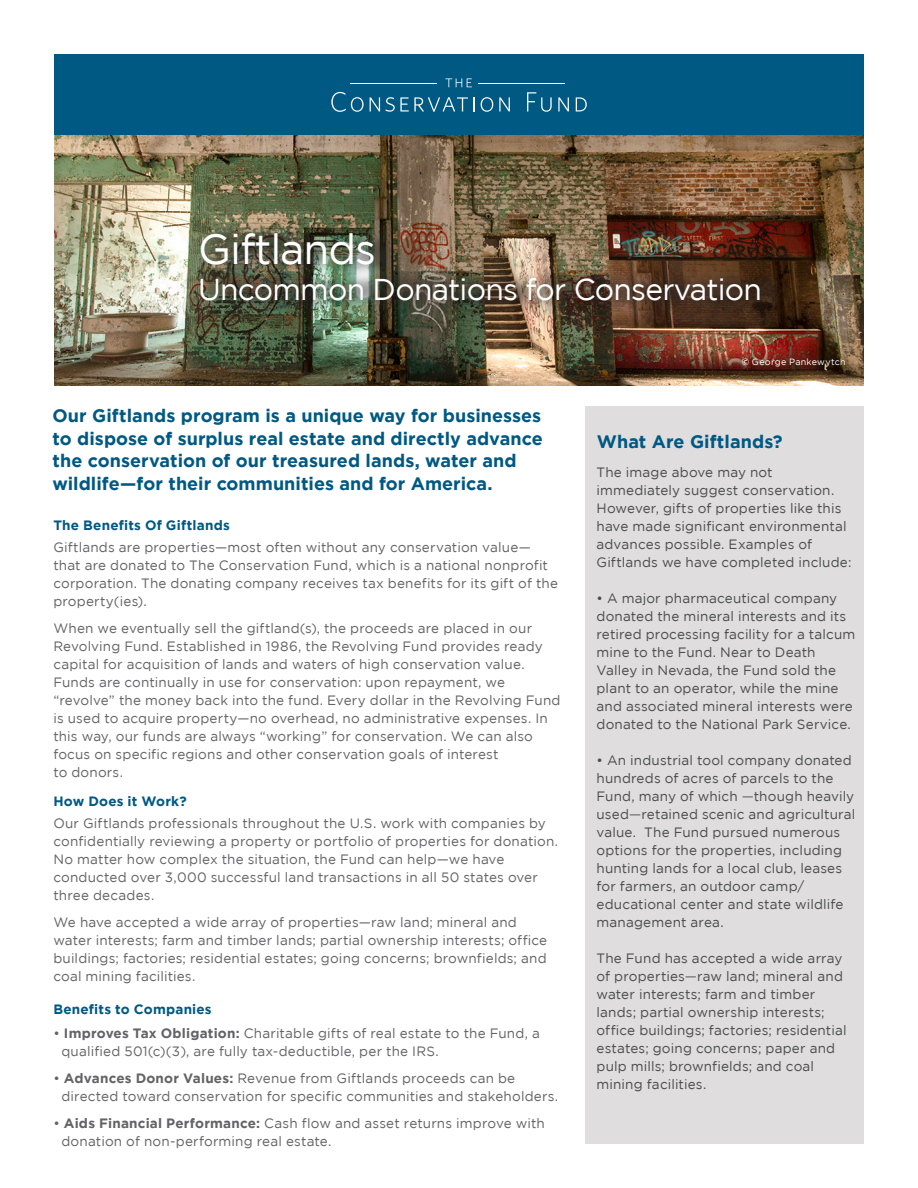
<style>
.page{position:relative;width:918px;height:1188px;background:#fff}
.page>*{position:absolute;margin:0;border:0;box-sizing:border-box;transform-origin:0 0}
.t1{font:42px "Gotham";letter-spacing:-.025em;color:#fff}
.t2{font:30px "Gotham";letter-spacing:-.025em;color:#fff}
.Statistic{font:700 18px/22.5px "Gotham";color:#005983}
.Copy{font:13.5px/18px "Gotham";letter-spacing:.01em;color:#636366}
.Side_Bar_Copy{font:13.5px/18px "Gotham";letter-spacing:.01em;color:#4b4c4d}
.t3{font:700 13.5px "Gotham";letter-spacing:.015em;color:#005983}
.t4{font:9px "Gotham";letter-spacing:.03em;color:#fff}
.s1{font-weight:700}
.s2{color:#636366}
</style>
<div class="page">
<img style="left:54px;top:135px;width:810px;height:251px">
<div style="left:54px;top:54px;width:810px;height:81px;background:#005983"></div>
<svg style="left:331px;top:92px;width:33px;height:20px"></svg>
<svg style="left:370px;top:97px;width:10px;height:14px"></svg>
<svg style="left:386px;top:97px;width:89px;height:15px"></svg>
<svg style="left:481px;top:97px;width:12px;height:15px"></svg>
<svg style="left:499px;top:97px;width:11px;height:14px"></svg>
<svg style="left:527px;top:92px;width:25px;height:20px"></svg>
<svg style="left:558px;top:97px;width:11px;height:14px"></svg>
<svg style="left:576px;top:97px;width:11px;height:14px"></svg>
<svg style="left:445px;top:78px;width:27px;height:9px"></svg>
<hr style="left:479px;top:84px;width:86px;height:1px;background:#fff">
<hr style="left:351px;top:84px;width:86px;height:1px;background:#fff">
<div style="left:585px;top:406px;width:279px;height:738px;background:#dfddde"></div>
<div style="left:200px;top:219px;width:588px;height:95px;background:#231f20;opacity:.53"></div>
<p class="t1" style="left:198px;top:226px;width:179px">Giftlands</p>
<p class="t2" style="left:198px;top:273px;width:565px">Uncommon Donations for Conservation</p>
<h2 class="Statistic" style="left:52px;top:404px;width:492px">Our Giftlands program is a unique way for businesses to dispose of surplus real estate and directly advance the conservation of our treasured lands, water and wildlife—for their communities and for America.</h2>
<h2 class="t3" style="left:53px;top:517px;width:178px">The Benefits Of Giftlands</h2>
<p class="Copy" style="left:53px;top:538px;width:506px">Giftlands are properties—most often without any conservation value— that are donated to The Conservation Fund, which is a national nonprofit corporation. The donating company receives tax benefits for its gift of the property(ies).</p>
<p class="Copy" style="left:53px;top:619px;width:509px">When we eventually sell the giftland(s), the proceeds are placed in our Revolving Fund. Established in 1986, the Revolving Fund provides ready capital for acquisition of lands and waters of high conservation value.<br>Funds are continually in use for conservation: upon repayment, we “revolve” the money back into the fund. Every dollar in the Revolving Fund is used to acquire property—no overhead, no administrative expenses. In this way, our funds are always “working” for conservation. We can also focus on specific regions and other conservation goals of interest<br>to donors.</p>
<h2 class="t3" style="left:53px;top:793px;width:135px">How Does it Work?</h2>
<p class="Copy" style="left:53px;top:814px;width:506px">Our Giftlands professionals throughout the U.S. work with companies by confidentially reviewing a property or portfolio of properties for donation.<br>No matter how complex the situation, the Fund can help—we have conducted over 3,000 successful land transactions in all 50 states over three decades.</p>
<p class="Copy" style="left:53px;top:913px;width:495px">We have accepted a wide array of properties—raw land; mineral and water interests; farm and timber lands; partial ownership interests; office buildings; factories; residential estates; going concerns; brownfields; and coal mining facilities.</p>
<h2 class="t3" style="left:53px;top:1002px;width:160px">Benefits to Companies</h2>
<p class="Copy" style="left:62px;top:1024px;width:480px;text-indent:-8px">• <span class="s1">Improves Tax Obligation:</span> Charitable gifts of real estate to the Fund, a qualified 501(c)(3), are fully tax-deductible, per the IRS.</p>
<p class="Copy" style="left:62px;top:1069px;width:498px;text-indent:-8px">• <span class="s1">Advances Donor Values:</span> Revenue from Giftlands proceeds can be directed toward conservation for specific communities and stakeholders.</p>
<p class="Copy" style="left:62px;top:1114px;width:485px;text-indent:-8px">• <span class="s1">Aids Financial Performance:</span> Cash flow and asset returns improve with donation of non-performing real estate.</p>
<h2 class="t4" style="left:742px;top:357px;width:105px"><span class="s1">©</span> George Pankewytch</h2>
<p class="Statistic" style="left:597px;top:430px;width:187px">What Are Giftlands?</p>
<p class="Side_Bar_Copy" style="left:597px;top:463px;width:256px">The image above may not immediately suggest conservation.<br>However, gifts of properties like this have made significant environmental advances possible. Examples of Giftlands we have completed include:</p>
<p class="Side_Bar_Copy" style="left:597px;top:589px;width:260px">• A major pharmaceutical company donated the mineral interests and its retired processing facility for a talcum mine to the Fund. Near to Death Valley in Nevada, the Fund sold the plant to an operator, while the mine and associated mineral interests were donated to the National Park Service.</p>
<p class="Side_Bar_Copy" style="left:597px;top:751px;width:260px">• An industrial tool company donated hundreds of acres of parcels to the Fund, many of which <span class="s2">—</span>though heavily used<span class="s2">—</span>retained scenic and agricultural value. The Fund pursued numerous options for the properties, including hunting lands for a local club, leases for farmers, an outdoor camp/ educational center and state wildlife management area.</p>
<p class="Side_Bar_Copy" style="left:597px;top:949px;width:248px">The Fund has accepted a wide array of properties<span class="s2">—</span>raw land; mineral and water interests; farm and timber lands; partial ownership interests;</p>
<p class="Side_Bar_Copy" style="left:597px;top:1021px;width:252px">office buildings; factories; residential estates; going concerns; paper and pulp mills; brownfields; and coal mining facilities.</p>
</div>
